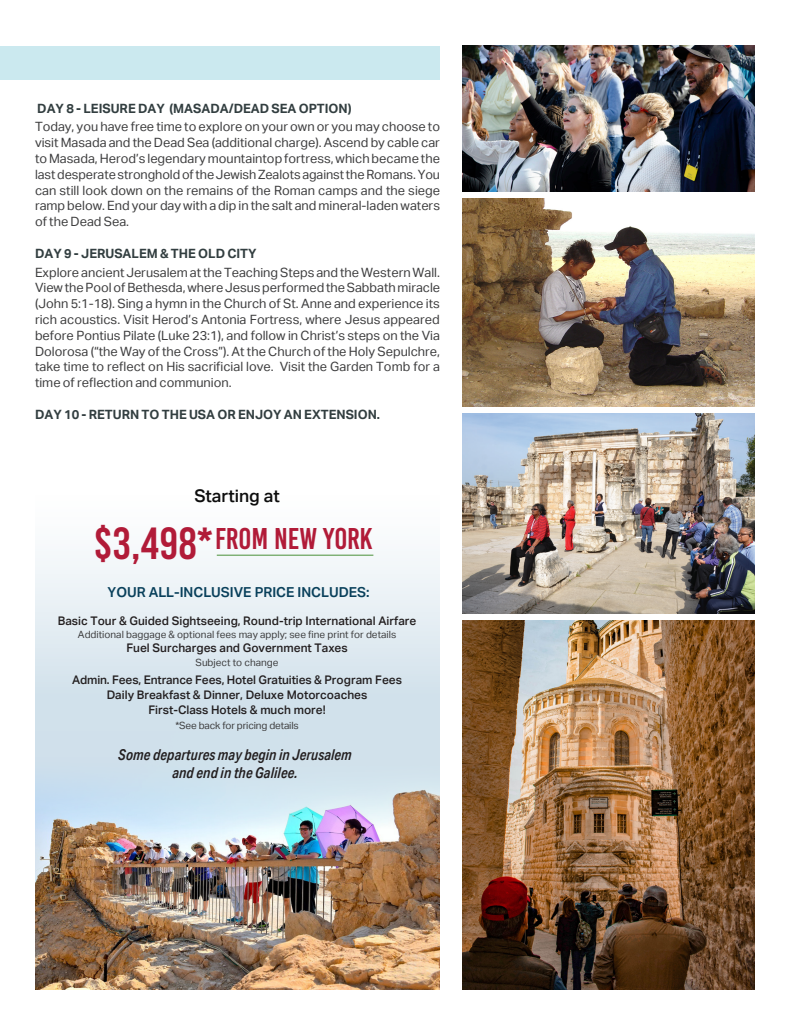
<style>
.page{position:relative;width:810px;height:1035px;background:#fff}
.page>*{position:absolute;margin:0;border:0;box-sizing:border-box;transform-origin:0 0}
.t1{font:30px "Bebas Kai";color:#b11b38}
.t2{font:500 17.5px "Aktiv Grotesk";color:#0d0d0d}
.t3{font:italic 500 15px/17.5px "Aktiv Grotesk Cd";color:#231f20;text-align:center}
.t4{font:600 13.75px "Aktiv Grotesk";color:#09405b}
.t5{font:12.75px/15.9px "Aktiv Grotesk";color:#3e3e3f;text-align:justify}
.t6{font:700 12.75px "Aktiv Grotesk";color:#323e40}
.t7{font:500 11.88px/15px "Aktiv Grotesk";color:#231f20;text-align:center}
.t8{font:10px "Aktiv Grotesk";color:#3e3e3f}
.s1{font-size:45px}
</style>
<div class="page">
<svg style="left:35px;top:554px;width:405px;height:177px"></svg>
<img style="left:35px;top:731px;width:405px;height:259px">
<div style="left:0;top:46px;width:440px;height:33px;background:#cbe9ef"></div>
<hr style="left:217px;top:555px;width:156px;height:1px;background:#6ca560">
<img style="left:462px;top:414px;width:293px;height:199px">
<img style="left:463px;top:199px;width:292px;height:208px">
<img style="left:463px;top:45px;width:292px;height:147px">
<img style="left:463px;top:620px;width:292px;height:370px">
<p class="t6" style="left:37px;top:101px;width:316px">DAY 8 - LEISURE DAY (MASADA/DEAD SEA OPTION)</p>
<p class="t5" style="left:35px;top:119px;width:407px">Today, you have free time to explore on your own or you may choose to visit Masada and the Dead Sea (additional charge). Ascend by cable car to Masada, Herod’s legendary mountaintop fortress, which became the last desperate stronghold of the Jewish Zealots against the Romans. You can still look down on the remains of the Roman camps and the siege ramp below. End your day with a dip in the salt and mineral-laden waters of the Dead Sea.</p>
<p class="t6" style="left:35px;top:246px;width:223px">DAY 9 - JERUSALEM &amp; THE OLD CITY</p>
<p class="t5" style="left:35px;top:264px;width:407px">Explore ancient Jerusalem at the Teaching Steps and the Western Wall.<br>View the Pool of Bethesda, where Jesus performed the Sabbath miracle (John 5:1-18). Sing a hymn in the Church of St. Anne and experience its rich acoustics. Visit Herod’s Antonia Fortress, where Jesus appeared before Pontius Pilate (Luke 23:1), and follow in Christ’s steps on the Via Dolorosa (“the Way of the Cross”). At the Church of the Holy Sepulchre, take time to reflect on His sacrificial love. Visit the Garden Tomb for a time of reflection and communion.</p>
<p class="t6" style="left:35px;top:407px;width:347px">DAY 10 - RETURN TO THE USA OR ENJOY AN EXTENSION.</p>
<h2 class="t2" style="left:194px;top:486px;width:87px">Starting at</h2>
<h1 class="t1" style="left:93px;top:523px;width:281px"><span class="s1">$3,498*</span>FROM NEW YORK</h1>
<p class="t4" style="left:108px;top:584px;width:263px">YOUR ALL-INCLUSIVE PRICE INCLUDES:</p>
<p class="t7" style="left:58px;top:613px;width:360px">Basic Tour &amp; Guided Sightseeing, Round-trip International Airfare</p>
<p class="t8" style="left:78px;top:629px;width:320px">Additional baggage &amp; optional fees may apply; see fine print for details</p>
<p class="t7" style="left:126px;top:641px;width:223px">Fuel Surcharges and Government Taxes</p>
<p class="t8" style="left:196px;top:657px;width:84px">Subject to change</p>
<p class="t7" style="left:72px;top:672px;width:332px">Admin. Fees, Entrance Fees, Hotel Gratuities &amp; Program Fees<br>Daily Breakfast &amp; Dinner, Deluxe Motorcoaches<br>First-Class Hotels &amp; much more!</p>
<p class="t8" style="left:175px;top:720px;width:125px">*See back for pricing details</p>
<p class="t3" style="left:118px;top:746px;width:235px">Some departures may begin in Jerusalem and end in the Galilee.</p>
</div>
